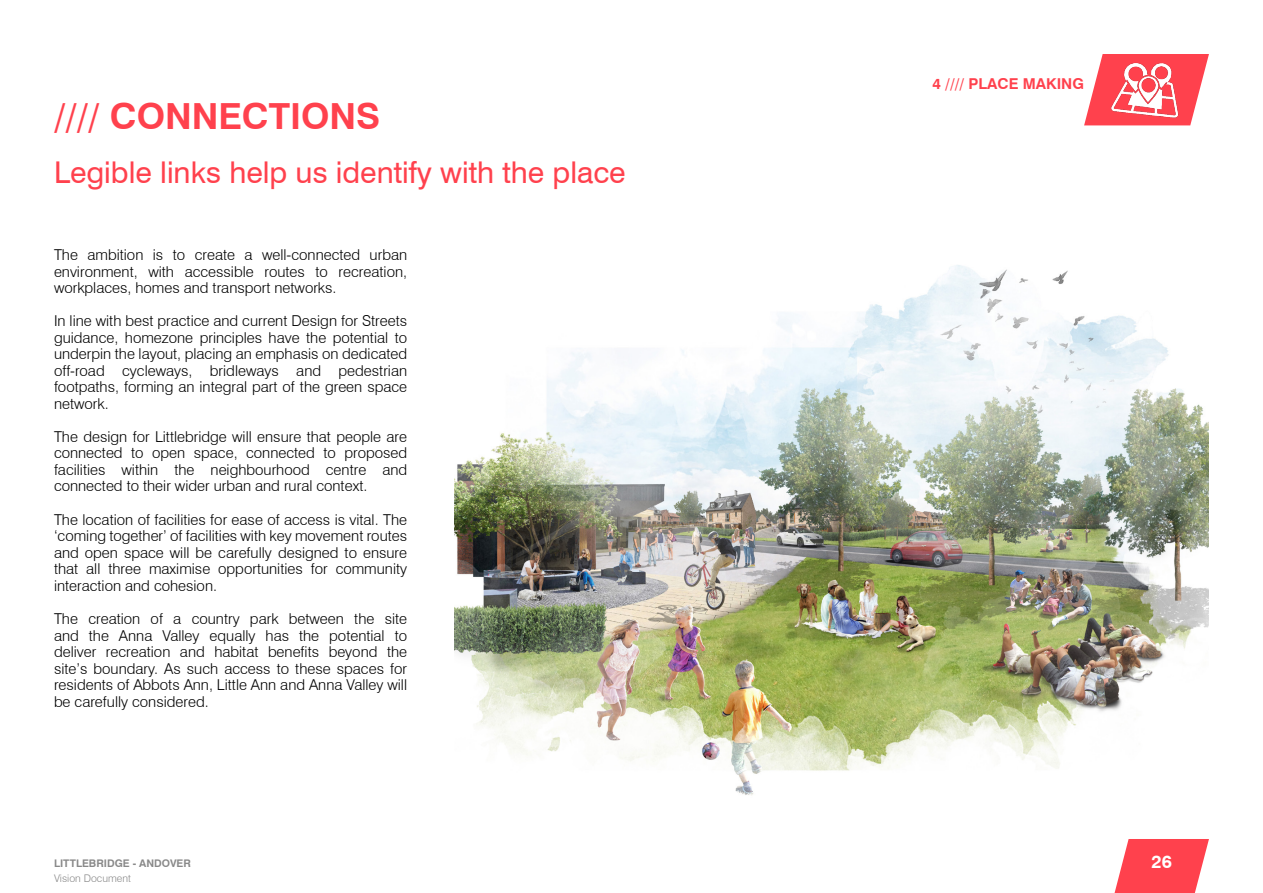
<style>
.page{position:relative;width:1263px;height:893px;background:#fff}
.page>*{position:absolute;margin:0;border:0;box-sizing:border-box;transform-origin:0 0}
.t1{font:700 36px "Swiss 721 BT";color:#ff414d}
.t2{font:30px "Swiss 721 BT";color:#ff414d}
.t3{font:700 18px "Swiss 721 BT";color:#fff}
.t4{font:300 15px/16.5px "Swiss 721 BT";color:#000;text-align:justify}
.t5{font:700 15px "Swiss 721 BT";color:#ff414d}
.t6{font:700 10.5px "Swiss 721 BT";color:#898989}
.t7{font:300 10.5px "Swiss 721 BT";color:#898989}
</style>
<div class="page">
<svg style="left:1114px;top:839px;width:95px;height:54px;background:#ff5e68"></svg>
<svg style="left:1084px;top:54px;width:125px;height:71px"></svg>
<img style="left:1103px;top:54px;width:84px;height:71px">
<img style="left:455px;top:265px;width:754px;height:531px">
<p class="t1" style="left:54px;top:94px;width:328px">//// CONNECTIONS</p>
<p class="t2" style="left:54px;top:154px;width:573px">Legible links help us identify with the place</p>
<p class="t4" style="left:54px;top:246px;width:355px">The ambition is to create a well-connected urban environment, with accessible routes to recreation, workplaces, homes and transport networks.</p>
<p class="t4" style="left:54px;top:312px;width:355px">In line with best practice and current Design for Streets guidance, homezone principles have the potential to underpin the layout, placing an emphasis on dedicated off-road cycleways, bridleways and pedestrian footpaths, forming an integral part of the green space network.</p>
<p class="t4" style="left:54px;top:428px;width:355px">The design for Littlebridge will ensure that people are connected to open space, connected to proposed facilities within the neighbourhood centre and connected to their wider urban and rural context.</p>
<p class="t4" style="left:54px;top:511px;width:355px">The location of facilities for ease of access is vital. The ‘coming together’ of facilities with key movement routes and open space will be carefully designed to ensure that all three maximise opportunities for community interaction and cohesion.</p>
<p class="t4" style="left:54px;top:610px;width:355px">The creation of a country park between the site and the Anna Valley equally has the potential to deliver recreation and habitat benefits beyond the site’s boundary. As such access to these spaces for residents of Abbots Ann, Little Ann and Anna Valley will be carefully considered.</p>
<p class="t6" style="left:54px;top:857px;width:138px">LITTLEBRIDGE - ANDOVER</p>
<p class="t7" style="left:54px;top:872px;width:78px">Vision Document</p>
<p class="t5" style="left:932px;top:75px;width:153px">4 //// PLACE MAKING</p>
<p class="t3" style="left:1151px;top:851px;width:22px">26</p>
</div>
